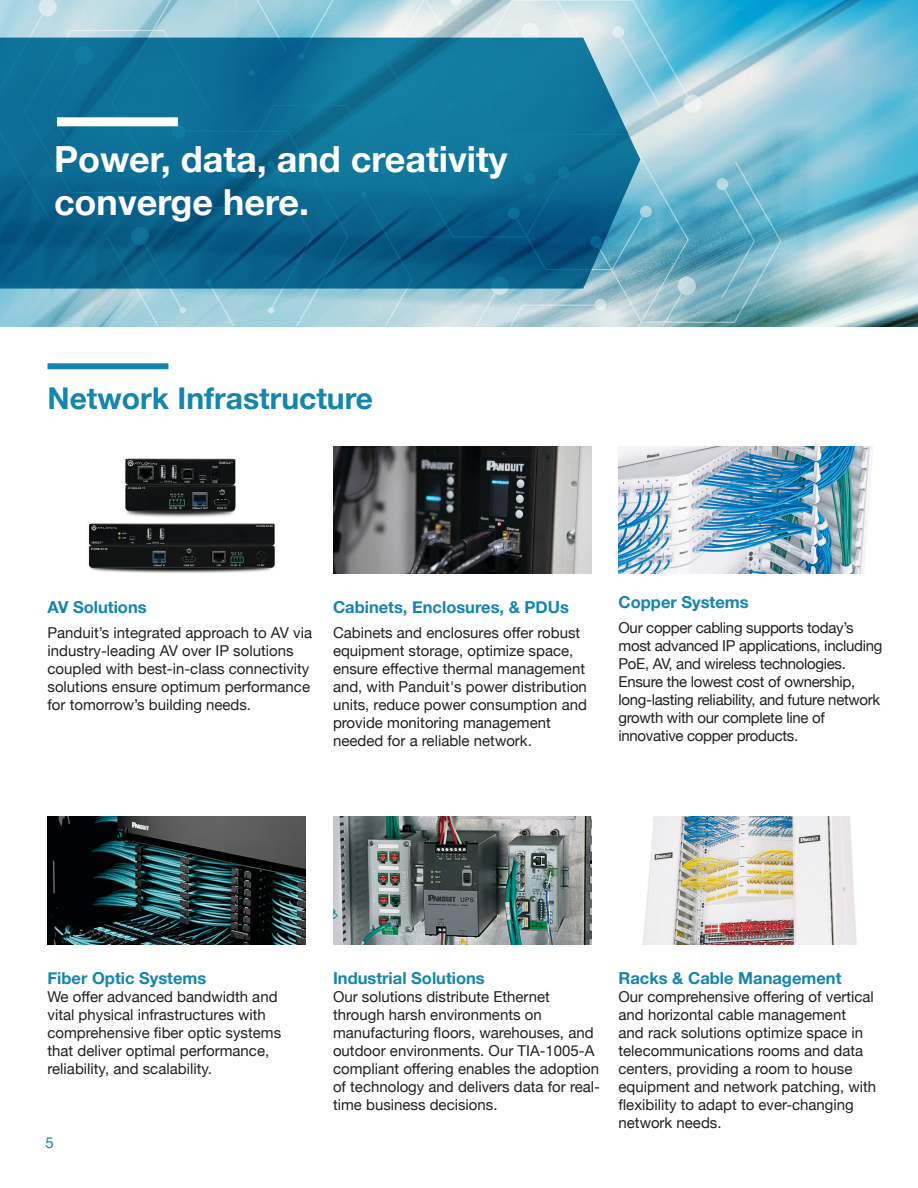
<style>
.page{position:relative;width:918px;height:1188px;background:#fff}
.page>*{position:absolute;margin:0;border:0;box-sizing:border-box;transform-origin:0 0}
.t1{font:700 36px/43.2px "Helvetica Neue";color:#fff}
.t2{font:700 30px "Helvetica Neue";color:#1485ac}
.t3{font:700 16.5px "Helvetica Neue";color:#1485ac}
.t4{font:15px/18px "Helvetica Neue";color:#231f20}
.t5{font:15px/18px "Helvetica Neue";letter-spacing:-.02em;color:#231f20}
.t6{font:15px "Helvetica Neue";color:#1485ac}
</style>
<div class="page">
<svg style="left:0;top:0;width:918px;height:326px;background:#93c7d6"></svg>
<svg style="left:0;top:38px;width:640px;height:251px;background:#116d94"></svg>
<img style="left:88px;top:458px;width:187px;height:116px">
<img style="left:333px;top:446px;width:258px;height:128px">
<img style="left:619px;top:446px;width:254px;height:128px">
<div style="left:57px;top:117px;width:121px;height:9px;background:#fff"></div>
<div style="left:48px;top:363px;width:120px;height:6px;background:#1485ac"></div>
<img style="left:48px;top:817px;width:258px;height:127px">
<img style="left:333px;top:817px;width:258px;height:127px">
<img style="left:642px;top:817px;width:215px;height:127px">
<p class="t1" style="left:54px;top:139px;width:455px">Power, data, and creativity converge here.</p>
<p class="t2" style="left:48px;top:374px;width:327px">Network Infrastructure</p>
<p class="t3" style="left:48px;top:595px;width:101px">AV Solutions</p>
<p class="t4" style="left:48px;top:625px;width:266px">Panduit’s integrated approach to AV via industry-leading AV over IP solutions coupled with best-in-class connectivity solutions ensure optimum performance for tomorrow’s building needs.</p>
<p class="t3" style="left:333px;top:595px;width:237px">Cabinets, Enclosures, &amp; PDUs</p>
<p class="t4" style="left:333px;top:625px;width:255px">Cabinets and enclosures offer robust equipment storage, optimize space, ensure effective thermal management and, with Panduit's power distribution units, reduce power consumption and provide monitoring management needed for a reliable network.</p>
<p class="t3" style="left:619px;top:590px;width:132px">Copper Systems</p>
<p class="t5" style="left:619px;top:620px;width:265px">Our copper cabling supports today’s most advanced IP applications, including PoE, AV, and wireless technologies.<br>Ensure the lowest cost of ownership, long-lasting reliability, and future network growth with our complete line of innovative copper products.</p>
<p class="t3" style="left:48px;top:965px;width:160px">Fiber Optic Systems</p>
<p class="t4" style="left:48px;top:988px;width:235px">We offer advanced bandwidth and vital physical infrastructures with comprehensive fiber optic systems that deliver optimal performance, reliability, and scalability.</p>
<p class="t6" style="left:46px;top:1132px;width:10px">5</p>
<p class="t3" style="left:333px;top:965px;width:153px">Industrial Solutions</p>
<p class="t4" style="left:333px;top:988px;width:268px">Our solutions distribute Ethernet through harsh environments on manufacturing floors, warehouses, and outdoor environments. Our TIA-1005-A compliant offering enables the adoption of technology and delivers data for real&shy;time business decisions.</p>
<p class="t3" style="left:619px;top:965px;width:225px">Racks &amp; Cable Management</p>
<p class="t4" style="left:619px;top:988px;width:259px">Our comprehensive offering of vertical and horizontal cable management<br>and rack solutions optimize space in telecommunications rooms and data centers, providing a room to house equipment and network patching, with flexibility to adapt to ever-changing network needs.</p>
</div>
